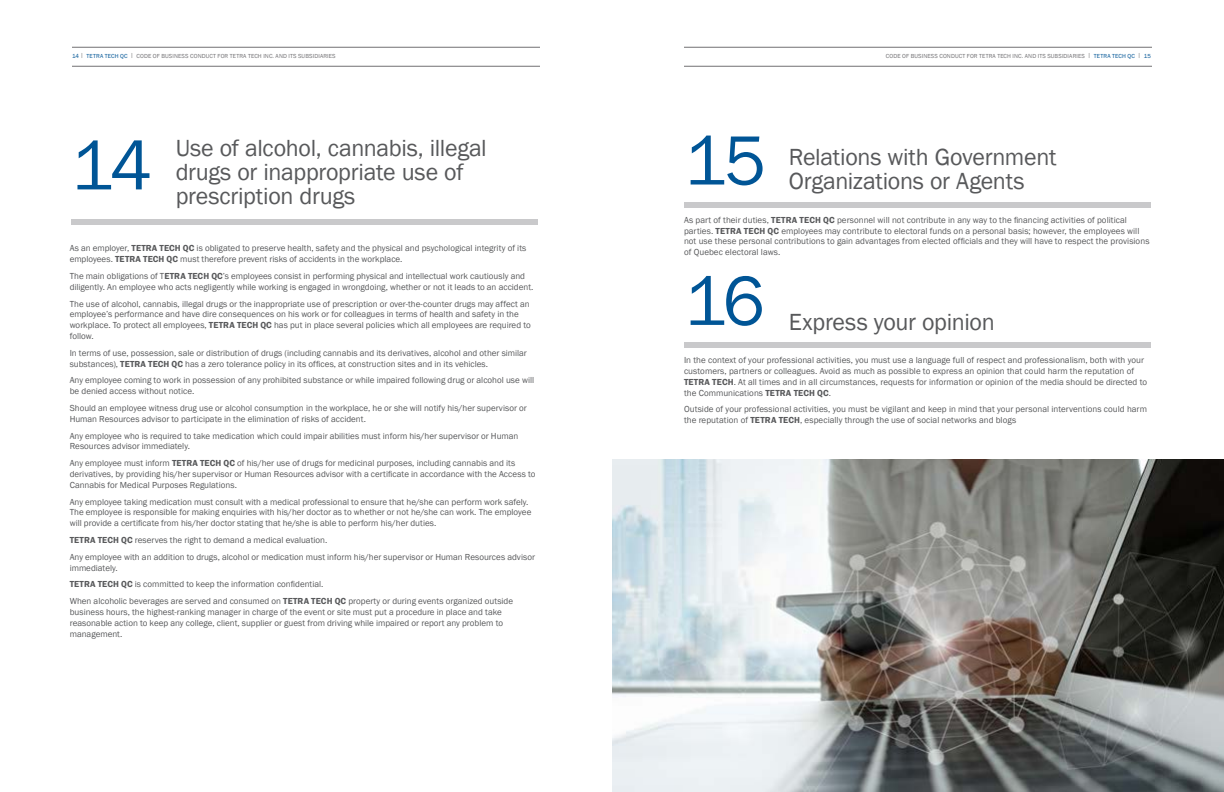
<style>
.page{position:relative;width:1224px;height:792px;background:#fff}
.page>*{position:absolute;margin:0;border:0;box-sizing:border-box;transform-origin:0 0}
.t1{font:72px "Franklin Gothic";color:#005596}
.t2{font:24px/24px "Franklin Gothic";letter-spacing:-.01em;color:#58595b}
.t3{font:9px/10.8px "Franklin Gothic";color:#58595b}
.t4{font:6px "Franklin Gothic";letter-spacing:.02em;color:#717073}
.s1{color:#005596}
.s2{font-weight:600}
</style>
<div class="page">
<hr style="left:72px;top:47px;width:468px;height:1px;background:#717073">
<hr style="left:72px;top:66px;width:468px;height:1px;background:#717073">
<div style="left:71px;top:219px;width:467px;height:5px;background:#c9c9cb"></div>
<div style="left:684px;top:202px;width:467px;height:6px;background:#c9c9cb"></div>
<div style="left:684px;top:343px;width:467px;height:5px;background:#c9c9cb"></div>
<img style="left:612px;top:459px;width:612px;height:333px">
<hr style="left:684px;top:47px;width:468px;height:1px;background:#717073">
<hr style="left:684px;top:66px;width:468px;height:1px;background:#717073">
<p class="t4" style="left:72px;top:52px;width:265px"><span class="s1">14</span> | <span class="s1">TETRA TECH QC</span> | CODE OF BUSINESS CONDUCT FOR TETRA TECH INC. AND ITS SUBSIDIARIES</p>
<h1 class="t1" style="left:71px;top:121px;width:83px">14</h1>
<h2 class="t2" style="left:176px;top:136px;width:313px">Use of alcohol, cannabis, illegal drugs or inappropriate use of prescription drugs</h2>
<p class="t3" style="left:70px;top:243px;width:458px">As an employer, <span class="s2">TETRA TECH QC</span> is obligated to preserve health, safety and the physical and psychological integrity of its employees. <span class="s2">TETRA TECH QC</span> must therefore prevent risks of accidents in the workplace.</p>
<p class="t3" style="left:70px;top:271px;width:465px">The main obligations of T<span class="s2">ETRA TECH QC</span>’s employees consist in performing physical and intellectual work cautiously and diligently. An employee who acts negligently while working is engaged in wrongdoing, whether or not it leads to an accident.</p>
<p class="t3" style="left:70px;top:298px;width:463px">The use of alcohol, cannabis, illegal drugs or the inappropriate use of prescription or over-the-counter drugs may affect an employee’s performance and have dire consequences on his work or for colleagues in terms of health and safety in the workplace. To protect all employees, <span class="s2">TETRA TECH QC</span> has put in place several policies which all employees are required to follow.</p>
<p class="t3" style="left:70px;top:348px;width:459px">In terms of use, possession, sale or distribution of drugs (including cannabis and its derivatives, alcohol and other similar substances), <span class="s2">TETRA TECH QC</span> has a zero tolerance policy in its offices, at construction sites and in its vehicles.</p>
<p class="t3" style="left:70px;top:375px;width:466px">Any employee coming to work in possession of any prohibited substance or while impaired following drug or alcohol use will be denied access without notice.</p>
<p class="t3" style="left:70px;top:403px;width:459px">Should an employee witness drug use or alcohol consumption in the workplace, he or she will notify his/her supervisor or<br>Human Resources advisor to participate in the elimination of risks of accident.</p>
<p class="t3" style="left:70px;top:430px;width:450px">Any employee who is required to take medication which could impair abilities must inform his/her supervisor or Human<br>Resources advisor immediately.</p>
<p class="t3" style="left:70px;top:458px;width:467px">Any employee must inform <span class="s2">TETRA TECH QC</span> of his/her use of drugs for medicinal purposes, including cannabis and its derivatives, by providing his/her supervisor or Human Resources advisor with a certificate in accordance with the Access to<br>Cannabis for Medical Purposes Regulations.</p>
<p class="t3" style="left:70px;top:496px;width:463px">Any employee taking medication must consult with a medical professional to ensure that he/she can perform work safely.<br>The employee is responsible for making enquiries with his/her doctor as to whether or not he/she can work. The employee will provide a certificate from his/her doctor stating that he/she is able to perform his/her duties.</p>
<p class="t3" style="left:70px;top:532px;width:467px;line-height:16.8px"><span class="s2">TETRA TECH QC</span> reserves the right to demand a medical evaluation.<br>Any employee with an addition to drugs, alcohol or medication must inform his/her supervisor or Human Resources advisor</p>
<p class="t3" style="left:70px;top:559px;width:445px;line-height:16.8px">immediately.<br><span class="s2">TETRA TECH QC</span> is committed to keep the information confidential.<br>When alcoholic beverages are served and consumed on <span class="s2">TETRA TECH QC</span> property or during events organized outside</p>
<p class="t3" style="left:70px;top:607px;width:435px">business hours, the highest-ranking manager in charge of the event or site must put a procedure in place and take reasonable action to keep any college, client, supplier or guest from driving while impaired or report any problem to management.</p>
<p class="t4" style="left:886px;top:52px;width:267px">CODE OF BUSINESS CONDUCT FOR TETRA TECH INC. AND ITS SUBSIDIARIES | <span class="s1">TETRA TECH QC</span> | <span class="s1">15</span></p>
<h1 class="t1" style="left:684px;top:116px;width:84px">15</h1>
<h2 class="t2" style="left:789px;top:146px;width:269px">Relations with Government<br>Organizations or Agents</h2>
<p class="t3" style="left:684px;top:215px;width:467px">As part of their duties, <span class="s2">TETRA TECH QC</span> personnel will not contribute in any way to the financing activities of political parties. <span class="s2">TETRA TECH QC</span> employees may contribute to electoral funds on a personal basis; however, the employees will not use these personal contributions to gain advantages from elected officials and they will have to respect the provisions of Quebec electoral laws.</p>
<h1 class="t1" style="left:684px;top:256px;width:82px">16</h1>
<h2 class="t2" style="left:789px;top:310px;width:207px">Express your opinion</h2>
<p class="t3" style="left:684px;top:355px;width:465px">In the context of your professional activities, you must use a language full of respect and professionalism, both with your customers, partners or colleagues. Avoid as much as possible to express an opinion that could harm the reputation of <span class="s2">TETRA TECH</span>. At all times and in all circumstances, requests for information or opinion of the media should be directed to the Communications <span class="s2">TETRA TECH QC</span>.</p>
<p class="t3" style="left:684px;top:404px;width:464px">Outside of your professional activities, you must be vigilant and keep in mind that your personal interventions could harm the reputation of <span class="s2">TETRA TECH</span>, especially through the use of social networks and blogs</p>
</div>
